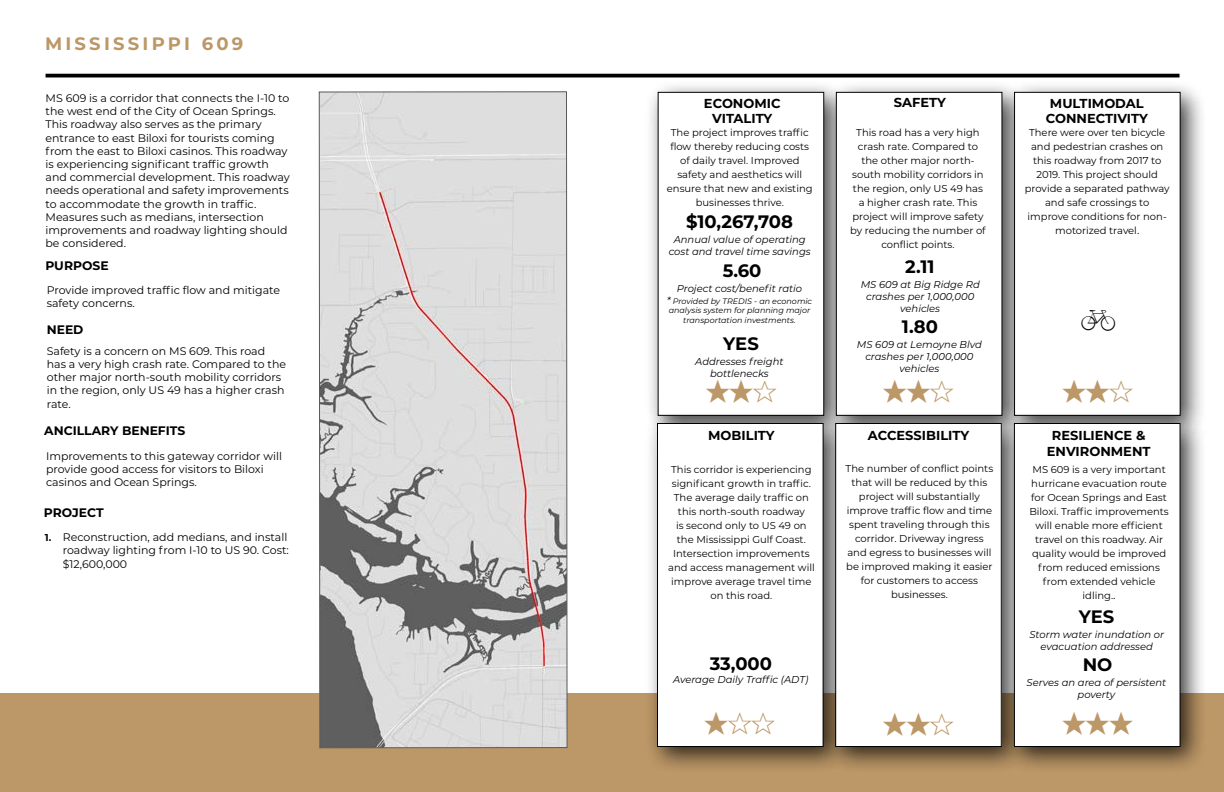
<style>
.page{position:relative;width:1224px;height:792px;background:#fff}
.page>*{position:absolute;margin:0;border:0;box-sizing:border-box;transform-origin:0 0}
.t1{font:700 18px "Montserrat";color:#000}
.t2{font:700 18px "Montserrat";letter-spacing:.18em;color:#bc9767}
.t3{font:700 13px/15.6px "Montserrat";color:#000;text-align:center}
.t4{font:700 12.3px "Montserrat";color:#000}
.t5{font:11px/13.2px "Montserrat";color:#000}
.t6{font:10px/14px "Montserrat";color:#000;text-align:center}
.t7{font:italic 10px/12px "Montserrat";color:#000;text-align:center}
.t8{font:italic 8px/9.6px "Montserrat";color:#000;text-align:center}
.s1{font-size:10px}
.s2{font-size:11px}
.s3{font-weight:700;font-size:10px}
</style>
<div class="page">
<div style="left:0;top:693px;width:1224px;height:99px;background:#bc9767"></div>
<hr style="left:46px;top:74px;width:1134px;height:3px;background:#000">
<div style="left:645px;top:79px;width:206px;height:363px;background:#000;opacity:.75"></div>
<div style="left:658px;top:92px;width:166px;height:323px;background:#fff"></div>
<div style="left:644px;top:410px;width:206px;height:363px;background:#000;opacity:.75"></div>
<div style="left:658px;top:424px;width:165px;height:322px;background:#fff"></div>
<div style="left:657px;top:423px;width:167px;height:324px;border:1px solid #000"></div>
<div style="left:823px;top:79px;width:206px;height:363px;background:#000;opacity:.75"></div>
<div style="left:836px;top:92px;width:166px;height:323px;background:#fff"></div>
<div style="left:836px;top:92px;width:166px;height:324px;border:1px solid #000"></div>
<div style="left:823px;top:410px;width:206px;height:363px;background:#000;opacity:.75"></div>
<div style="left:836px;top:424px;width:165px;height:322px;background:#fff"></div>
<div style="left:835px;top:423px;width:167px;height:324px;border:1px solid #000"></div>
<div style="left:1001px;top:79px;width:206px;height:363px;background:#000;opacity:.75"></div>
<div style="left:1015px;top:92px;width:165px;height:323px;background:#fff"></div>
<div style="left:1014px;top:92px;width:167px;height:324px;border:1px solid #000"></div>
<div style="left:1001px;top:410px;width:206px;height:363px;background:#000;opacity:.75"></div>
<div style="left:1014px;top:424px;width:166px;height:322px;background:#fff"></div>
<div style="left:1014px;top:423px;width:167px;height:324px;border:1px solid #000"></div>
<svg style="left:318px;top:91px;width:250px;height:658px;background:#cac9c9"></svg>
<h1 class="t2" style="left:45px;top:30px;width:200px">MISSISSIPPI 609</h1>
<p class="t5" style="left:46px;top:91px;width:246px">MS 609 is a corridor that connects the I-10 to the west end of the City of Ocean Springs.<br>This roadway also serves as the primary entrance to east Biloxi for tourists coming from the east to Biloxi casinos. This roadway is experiencing significant traffic growth and commercial development. This roadway needs operational and safety improvements to accommodate the growth in traffic.<br>Measures such as medians, intersection improvements and roadway lighting should be considered.</p>
<p class="t5" style="left:47px;top:283px;width:235px">Provide improved traffic flow and mitigate safety concerns.</p>
<p class="t7" style="left:861px;top:278px;width:121px">MS 609 at Big Ridge Rd crashes per 1,000,000 vehicles</p>
<p class="t7" style="left:857px;top:338px;width:126px">MS 609 at Lemoyne Blvd crashes per 1,000,000 vehicles</p>
<h2 class="t3" style="left:704px;top:95px;width:78px">ECONOMIC</h2>
<h2 class="t3" style="left:894px;top:94px;width:53px">SAFETY</h2>
<h2 class="t3" style="left:712px;top:110px;width:62px">VITALITY</h2>
<p class="t6" style="left:667px;top:125px;width:147px">The project improves traffic flow thereby reducing costs of daily travel. Improved safety and aesthetics will ensure that new and existing businesses thrive.</p>
<p class="t6" style="left:850px;top:125px;width:137px">This road has a very high crash rate. Compared to the other major north&shy;south mobility corridors in the region, only US 49 has a higher crash rate. This project will improve safety by reducing the number of conflict points.</p>
<h1 class="t1" style="left:686px;top:208px;width:108px">$10,267,708</h1>
<p class="t7" style="left:669px;top:233px;width:144px">Annual value of operating cost and travel time savings</p>
<h1 class="t1" style="left:905px;top:254px;width:31px">2.11</h1>
<p class="t4" style="left:45px;top:257px;width:65px">PURPOSE</p>
<h1 class="t1" style="left:723px;top:257px;width:40px">5.60</h1>
<p class="t7" style="left:677px;top:282px;width:127px">Project cost/benefit ratio</p>
<p class="t8" style="left:667px;top:296px;width:147px"><span class="s1">*</span> Provided by TREDIS - an economic analysis system for planning major transportation investments.</p>
<h1 class="t1" style="left:902px;top:313px;width:38px">1.80</h1>
<p class="t4" style="left:47px;top:321px;width:38px">NEED</p>
<h1 class="t1" style="left:723px;top:331px;width:37px">YES</h1>
<p class="t5" style="left:47px;top:344px;width:241px">Safety is a concern on MS 609. This road has a very high crash rate. Compared to the other major north-south mobility corridors in the region, only US 49 has a higher crash rate.</p>
<p class="t7" style="left:695px;top:355px;width:90px">Addresses freight bottlenecks</p>
<h2 class="t3" style="left:1046px;top:95px;width:104px">MULTIMODAL<br>CONNECTIVITY</h2>
<p class="t6" style="left:1025px;top:125px;width:146px">There were over ten bicycle and pedestrian crashes on this roadway from 2017 to<br>2019. This project should provide a separated pathway and safe crossings to improve conditions for non&shy;motorized travel<span class="s2">.</span></p>
<p class="t4" style="left:44px;top:422px;width:143px">ANCILLARY BENEFITS</p>
<p class="t5" style="left:46px;top:449px;width:237px">Improvements to this gateway corridor will provide good access for visitors to Biloxi casinos and Ocean Springs.</p>
<p class="t4" style="left:44px;top:504px;width:61px">PROJECT</p>
<p class="t5" style="left:63px;top:530px;width:228px;text-indent:-18px"><span class="s3">1.</span> Reconstruction, add medians, and install roadway lighting from I-10 to US 90. Cost: $12,600,000</p>
<h2 class="t3" style="left:708px;top:427px;width:68px">MOBILITY</h2>
<h2 class="t3" style="left:868px;top:427px;width:103px">ACCESSIBILITY</h2>
<h2 class="t3" style="left:1047px;top:427px;width:105px">RESILIENCE &amp;<br>ENVIRONMENT</h2>
<p class="t6" style="left:668px;top:462px;width:148px">This corridor is experiencing significant growth in traffic.<br>The average daily traffic on this north-south roadway<br>is second only to US 49 on the Mississippi Gulf Coast.<br>Intersection improvements and access management will improve average travel time on this road.</p>
<p class="t6" style="left:846px;top:461px;width:149px">The number of conflict points that will be reduced by this project will substantially improve traffic flow and time spent traveling through this corridor. Driveway ingress and egress to businesses will be improved making it easier for customers to access businesses.</p>
<p class="t6" style="left:1029px;top:462px;width:141px">MS 609 is a very important hurricane evacuation route for Ocean Springs and East<br>Biloxi. Traffic improvements will enable more efficient travel on this roadway. Air quality would be improved from reduced emissions from extended vehicle idling.<span class="s2">.</span></p>
<h1 class="t1" style="left:1079px;top:603px;width:37px">YES</h1>
<p class="t7" style="left:1029px;top:628px;width:136px">Storm water inundation or evacuation addressed</p>
<h1 class="t1" style="left:710px;top:650px;width:64px">33,000</h1>
<h1 class="t1" style="left:1083px;top:652px;width:31px">NO</h1>
<p class="t7" style="left:673px;top:674px;width:137px">Average Daily Traffic (ADT)</p>
<p class="t7" style="left:1027px;top:676px;width:141px">Serves an area of persistent poverty</p>
</div>
